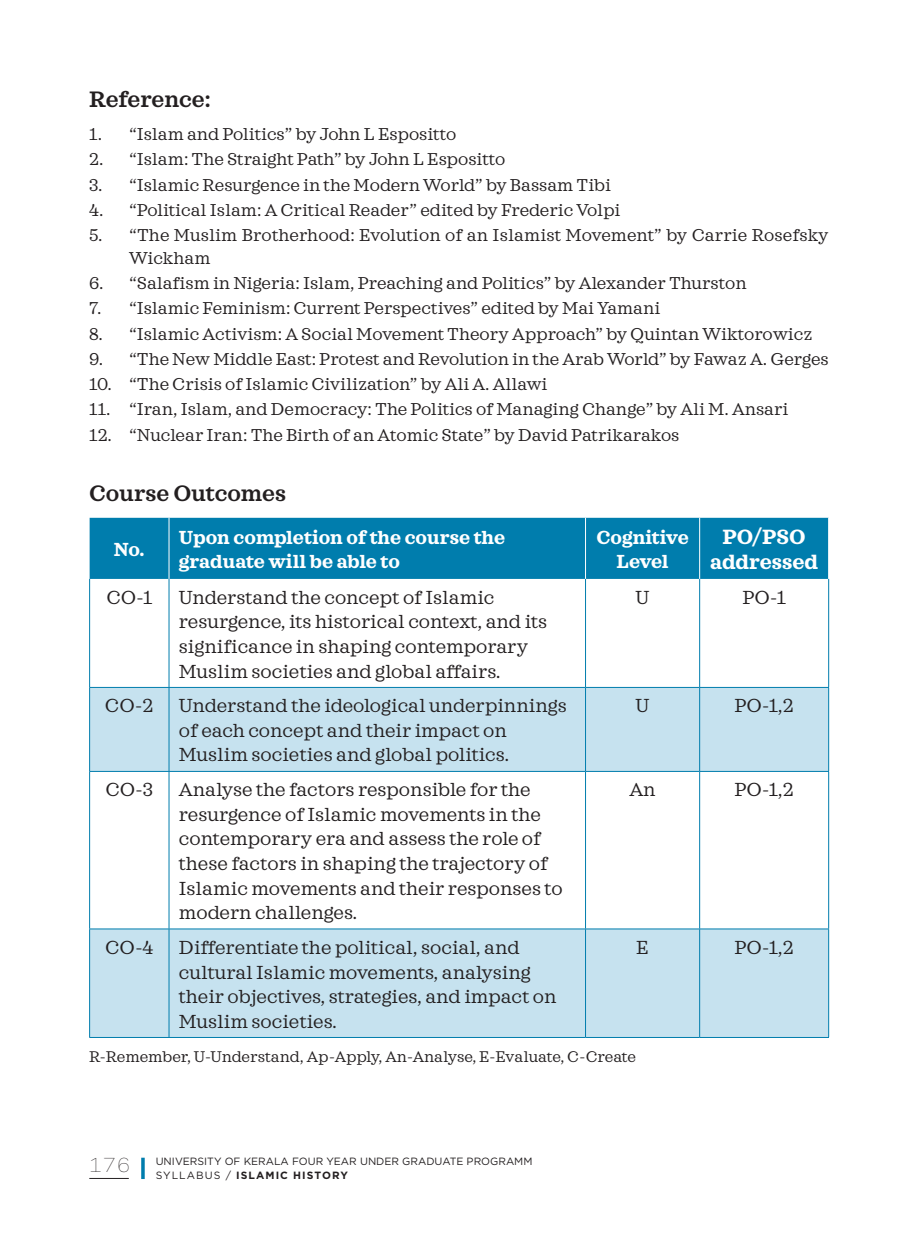
<style>
.page{position:relative;width:918px;height:1241px;background:#fff}
.page>*{position:absolute;margin:0;border:0;box-sizing:border-box;transform-origin:0 0}
._04_Subhead_13{font:600 22.75px "Sagona";color:#231f20}
._09_Bold_Rev_Left{font:700 21px/24.5px "Sagona";color:#fff;text-align:center}
._02_BodyText_14{font:19.25px/24.5px "Sagona";color:#231f20}
._09_Bold_Rev_Left-2{font:700 19.25px/24.5px "Sagona";color:#fff}
.t1{font:17.5px/22.8px "Sagona";color:#231f20}
._06_Table_Note{font:15.75px "Sagona";color:#231f20}
.t2{font:10.5px/14px "Gotham";color:#231f20}
.s1{font-family:"Galano Grotesque";font-weight:100;font-size:21px}
.s2{font-weight:700}
</style>
<div class="page">
<hr style="left:89px;top:1177px;width:40px;height:1px;background:#231f20">
<svg style="left:141px;top:1157px;width:4px;height:21px"></svg>
<div style="left:90px;top:517px;width:738px;height:62px;background:#007dad"></div>
<svg style="left:90px;top:688px;width:738px;height:348px;fill:#c6e2ef"></svg>
<hr style="left:169px;top:517px;width:1px;height:62px;background:#fff">
<hr style="left:585px;top:517px;width:1px;height:62px;background:#fff">
<hr style="left:699px;top:517px;width:1px;height:62px;background:#fff">
<hr style="left:169px;top:579px;width:1px;height:108px;background:#007dad">
<hr style="left:585px;top:579px;width:1px;height:108px;background:#007dad">
<hr style="left:699px;top:579px;width:1px;height:108px;background:#007dad">
<hr style="left:89px;top:687px;width:80px;height:1px;background:#007dad">
<hr style="left:169px;top:687px;width:416px;height:1px;background:#007dad">
<hr style="left:169px;top:687px;width:1px;height:84px;background:#007dad">
<hr style="left:585px;top:687px;width:114px;height:1px;background:#007dad">
<hr style="left:585px;top:687px;width:1px;height:84px;background:#007dad">
<hr style="left:699px;top:687px;width:130px;height:1px;background:#007dad">
<hr style="left:699px;top:687px;width:1px;height:84px;background:#007dad">
<hr style="left:89px;top:771px;width:80px;height:1px;background:#007dad">
<hr style="left:169px;top:771px;width:416px;height:1px;background:#007dad">
<hr style="left:169px;top:771px;width:1px;height:157px;background:#007dad">
<hr style="left:585px;top:771px;width:114px;height:1px;background:#007dad">
<hr style="left:585px;top:771px;width:1px;height:157px;background:#007dad">
<hr style="left:699px;top:771px;width:130px;height:1px;background:#007dad">
<hr style="left:699px;top:771px;width:1px;height:157px;background:#007dad">
<hr style="left:89px;top:928px;width:80px;height:1px;background:#007dad">
<hr style="left:169px;top:928px;width:416px;height:1px;background:#007dad">
<hr style="left:169px;top:929px;width:1px;height:107px;background:#007dad">
<hr style="left:585px;top:928px;width:114px;height:1px;background:#007dad">
<hr style="left:585px;top:929px;width:1px;height:107px;background:#007dad">
<hr style="left:699px;top:928px;width:130px;height:1px;background:#007dad">
<hr style="left:699px;top:929px;width:1px;height:107px;background:#007dad">
<hr style="left:89px;top:579px;width:1px;height:108px;background:#007dad">
<hr style="left:828px;top:579px;width:1px;height:108px;background:#007dad">
<hr style="left:89px;top:687px;width:1px;height:84px;background:#007dad">
<hr style="left:828px;top:687px;width:1px;height:84px;background:#007dad">
<hr style="left:89px;top:771px;width:1px;height:157px;background:#007dad">
<hr style="left:828px;top:771px;width:1px;height:157px;background:#007dad">
<hr style="left:89px;top:929px;width:1px;height:107px;background:#007dad">
<hr style="left:828px;top:929px;width:1px;height:107px;background:#007dad">
<hr style="left:89px;top:1036px;width:80px;height:1px;background:#007dad">
<hr style="left:169px;top:1036px;width:416px;height:1px;background:#007dad">
<hr style="left:585px;top:1036px;width:114px;height:1px;background:#007dad">
<hr style="left:699px;top:1036px;width:130px;height:1px;background:#007dad">
<p class="_04_Subhead_13" style="left:89px;top:86px;width:123px">Reference:</p>
<p class="t1" style="left:89px;top:123px;width:368px">1. “Islam and Politics” by John L Espositto</p>
<p class="t1" style="left:89px;top:148px;width:418px">2. “Islam: The Straight Path” by John L Espositto</p>
<p class="t1" style="left:89px;top:173px;width:523px">3. “Islamic Resurgence in the Modern World” by Bassam Tibi</p>
<p class="t1" style="left:89px;top:199px;width:533px">4. “Political Islam: A Critical Reader” edited by Frederic Volpi</p>
<p class="t1" style="left:129px;top:224px;width:701px;text-indent:-40px">5. “The Muslim Brotherhood: Evolution of an Islamist Movement” by Carrie Rosefsky<br>Wickham</p>
<p class="t1" style="left:89px;top:272px;width:659px">6. “Salafism in Nigeria: Islam, Preaching and Politics” by Alexander Thurston</p>
<p class="t1" style="left:89px;top:297px;width:572px">7. “Islamic Feminism: Current Perspectives” edited by Mai Yamani</p>
<p class="t1" style="left:89px;top:322px;width:725px">8. “Islamic Activism: A Social Movement Theory Approach” by Quintan Wiktorowicz</p>
<p class="t1" style="left:89px;top:347px;width:741px">9. “The New Middle East: Protest and Revolution in the Arab World” by Fawaz A. Gerges</p>
<p class="t1" style="left:89px;top:373px;width:460px">10. “The Crisis of Islamic Civilization” by Ali A. Allawi</p>
<p class="t1" style="left:89px;top:398px;width:700px">11. “Iran, Islam, and Democracy: The Politics of Managing Change” by Ali M. Ansari</p>
<p class="t1" style="left:89px;top:423px;width:591px">12. “Nuclear Iran: The Birth of an Atomic State” by David Patrikarakos</p>
<p class="_04_Subhead_13" style="left:89px;top:479px;width:198px">Course Outcomes</p>
<p class="_09_Bold_Rev_Left-2" style="left:114px;top:537px;width:32px">No.</p>
<p class="_09_Bold_Rev_Left-2" style="left:179px;top:525px;width:328px">Upon completion of the course the graduate will be able to</p>
<p class="_09_Bold_Rev_Left-2" style="left:596px;top:525px;width:94px">Cognitive</p>
<p class="_09_Bold_Rev_Left-2" style="left:616px;top:549px;width:54px">Level</p>
<p class="_09_Bold_Rev_Left" style="left:710px;top:525px;width:109px">PO/PSO addressed</p>
<p class="_02_BodyText_14" style="left:106px;top:585px;width:47px">CO-1</p>
<p class="_02_BodyText_14" style="left:179px;top:585px;width:370px">Understand the concept of Islamic resurgence, its historical context, and its significance in shaping contemporary Muslim societies and global affairs.</p>
<p class="_02_BodyText_14" style="left:635px;top:585px;width:15px">U</p>
<p class="_02_BodyText_14" style="left:742px;top:585px;width:45px">PO-1</p>
<p class="_02_BodyText_14" style="left:105px;top:693px;width:50px">CO-2</p>
<p class="_02_BodyText_14" style="left:179px;top:693px;width:389px">Understand the ideological underpinnings of each concept and their impact on<br>Muslim societies and global politics.</p>
<p class="_02_BodyText_14" style="left:635px;top:693px;width:15px">U</p>
<p class="_02_BodyText_14" style="left:734px;top:693px;width:61px">PO-1,2</p>
<p class="_02_BodyText_14" style="left:105px;top:777px;width:49px">CO-3</p>
<p class="_02_BodyText_14" style="left:179px;top:777px;width:385px">Analyse the factors responsible for the resurgence of Islamic movements in the contemporary era and assess the role of these factors in shaping the trajectory of Islamic movements and their responses to modern challenges.</p>
<p class="_02_BodyText_14" style="left:629px;top:777px;width:28px">An</p>
<p class="_02_BodyText_14" style="left:734px;top:777px;width:61px">PO-1,2</p>
<p class="_02_BodyText_14" style="left:105px;top:935px;width:50px">CO-4</p>
<p class="_02_BodyText_14" style="left:179px;top:935px;width:379px">Differentiate the political, social, and cultural Islamic movements, analysing their objectives, strategies, and impact on Muslim societies.</p>
<p class="_02_BodyText_14" style="left:636px;top:935px;width:14px">E</p>
<p class="_02_BodyText_14" style="left:734px;top:935px;width:61px">PO-1,2</p>
<p class="_06_Table_Note" style="left:89px;top:1047px;width:548px">R-Remember, U-Understand, Ap-Apply, An-Analyse, E-Evaluate, C-Create</p>
<p class="t2" style="left:156px;top:1153px;width:378px;text-indent:-66px"><span class="s1">176</span> UNIVERSITY OF KERALA FOUR YEAR UNDER GRADUATE PROGRAMM<br>SYLLABUS / <span class="s2">ISLAMIC HISTORY</span></p>
</div>
